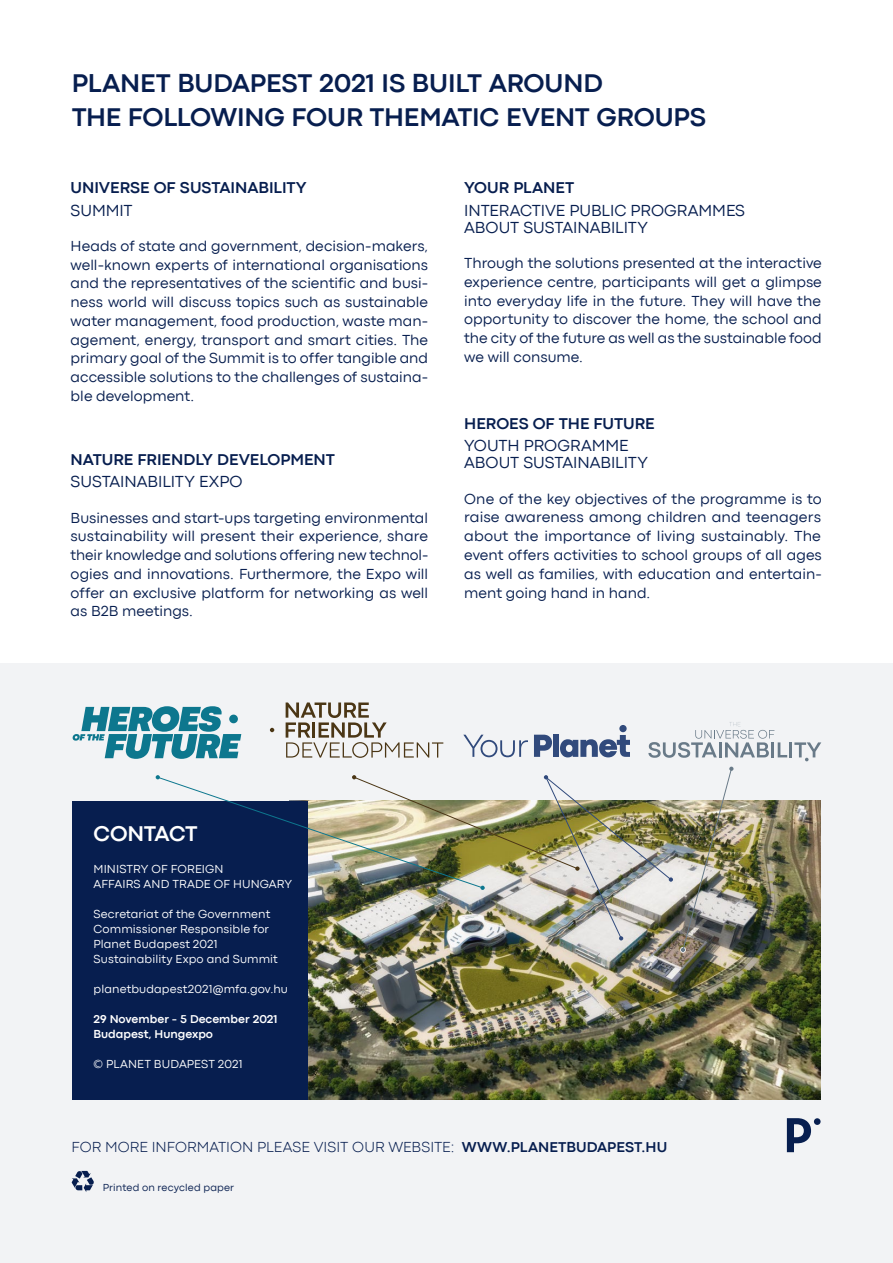
<style>
.page{position:relative;width:893px;height:1263px;background:#fff}
.page>*{position:absolute;margin:0;border:0;box-sizing:border-box;transform-origin:0 0}
.t1{font:700 27px/34.5px "Codec Pro";letter-spacing:-.005em;color:#071e4f}
.t2{font:700 22.5px "Codec Pro";letter-spacing:-.02em;color:#fff}
.t3{font:16.5px/17.2px "Codec Pro News";letter-spacing:-.005em;color:#071e4f}
.t4{font:700 16.5px "Codec Pro";color:#071e4f}
.t5{font:15px/18.8px "Codec Pro News";color:#071e4f;text-align:justify}
.t6{font:300 15px "Codec Pro";letter-spacing:.005em;color:#071e4f}
.t7{font:12px/15px "Codec Pro News";letter-spacing:.01em;color:#fff}
.t8{font:700 12px/15px "Codec Pro";color:#fff}
.t9{font:10.5px "Codec Pro News";letter-spacing:.015em;color:#071e4f}
.s1{font-weight:700}
</style>
<div class="page">
<div style="left:0;top:664px;width:893px;height:599px;background:#f2f3f5"></div>
<img style="left:307px;top:801px;width:514px;height:299px">
<div style="left:72px;top:801px;width:235px;height:299px;background:#071e4f"></div>
<svg style="left:73px;top:706px;width:168px;height:53px"></svg>
<div style="left:229px;top:715px;width:9px;height:8px;background:#0d778e;border-radius:50%"></div>
<svg style="left:286px;top:702px;width:157px;height:56px"></svg>
<svg style="left:270px;top:728px;width:4px;height:4px"></svg>
<svg style="left:463px;top:735px;width:65px;height:22px"></svg>
<svg style="left:534px;top:735px;width:18px;height:22px"></svg>
<div style="left:553px;top:734px;width:6px;height:23px;background:#314a7c"></div>
<svg style="left:560px;top:735px;width:70px;height:22px"></svg>
<div style="left:619px;top:725px;width:8px;height:7px;background:#314a7c;border-radius:50%"></div>
<hr style="left:789px;top:742px;width:3px;height:15px;background:#697a88">
<svg style="left:794px;top:742px;width:27px;height:19px"></svg>
<svg style="left:648px;top:722px;width:139px;height:36px"></svg>
<svg style="left:787px;top:1118px;width:24px;height:34px"></svg>
<div style="left:814px;top:1118px;width:7px;height:7px;background:#071e4f;border-radius:50%"></div>
<img style="left:156px;top:775px;width:517px;height:165px">
<img style="left:680px;top:767px;width:53px;height:186px">
<svg style="left:72px;top:1170px;width:22px;height:22px"></svg>
<h1 class="t1" style="left:72px;top:65px;width:636px">PLANET BUDAPEST 2021 IS BUILT AROUND<br>THE FOLLOWING FOUR THEMATIC EVENT GROUPS</h1>
<p class="t4" style="left:71px;top:178px;width:238px">UNIVERSE OF SUSTAINABILITY</p>
<p class="t3" style="left:71px;top:201px;width:64px">SUMMIT</p>
<p class="t5" style="left:71px;top:236px;width:359px">Heads of state and government, decision-makers, well-known experts of international organisations and the representatives of the scientific and busi&shy;ness world will discuss topics such as sustainable water management, food production, waste man&shy;agement, energy, transport and smart cities. The primary goal of the Summit is to offer tangible and accessible solutions to the challenges of sustaina&shy;ble development.</p>
<p class="t4" style="left:71px;top:449px;width:266px">NATURE FRIENDLY DEVELOPMENT</p>
<p class="t3" style="left:71px;top:473px;width:173px">SUSTAINABILITY EXPO</p>
<p class="t5" style="left:71px;top:508px;width:359px">Businesses and start-ups targeting environmental sustainability will present their experience, share their knowledge and solutions offering new technol&shy;ogies and innovations. Furthermore, the Expo will offer an exclusive platform for networking as well as B2B meetings.</p>
<p class="t4" style="left:464px;top:178px;width:112px">YOUR PLANET</p>
<p class="t3" style="left:464px;top:201px;width:282px">INTERACTIVE PUBLIC PROGRAMMES<br>ABOUT SUSTAINABILITY</p>
<p class="t5" style="left:464px;top:254px;width:359px">Through the solutions presented at the interactive experience centre, participants will get a glimpse into everyday life in the future. They will have the opportunity to discover the home, the school and the city of the future as well as the sustainable food we will consume.</p>
<p class="t4" style="left:464px;top:413px;width:192px">HEROES OF THE FUTURE</p>
<p class="t3" style="left:464px;top:437px;width:185px">YOUTH PROGRAMME<br>ABOUT SUSTAINABILITY</p>
<p class="t5" style="left:464px;top:489px;width:359px">One of the key objectives of the programme is to raise awareness among children and teenagers about the importance of living sustainably. The event offers activities to school groups of all ages as well as families, with education and entertain&shy;ment going hand in hand.</p>
<h2 class="t2" style="left:94px;top:820px;width:106px">CONTACT</h2>
<p class="t7" style="left:94px;top:861px;width:200px">MINISTRY OF FOREIGN<br>AFFAIRS AND TRADE OF HUNGARY</p>
<p class="t7" style="left:94px;top:906px;width:186px">Secretariat of the Government<br>Commissioner Responsible for<br>Planet Budapest 2021<br>Sustainability Expo and Summit</p>
<p class="t7" style="left:94px;top:981px;width:196px">planetbudapest2021@mfa.gov.hu</p>
<p class="t8" style="left:94px;top:1011px;width:186px">29 November - 5 December 2021<br>Budapest, Hungexpo</p>
<p class="t7" style="left:94px;top:1056px;width:151px">© PLANET BUDAPEST 2021</p>
<p class="t6" style="left:71px;top:1138px;width:597px">FOR MORE INFORMATION PLEASE VISIT OUR WEBSITE: <span class="s1">WWW.PLANETBUDAPEST.HU</span></p>
<p class="t9" style="left:103px;top:1181px;width:133px">Printed on recycled paper</p>
</div>
